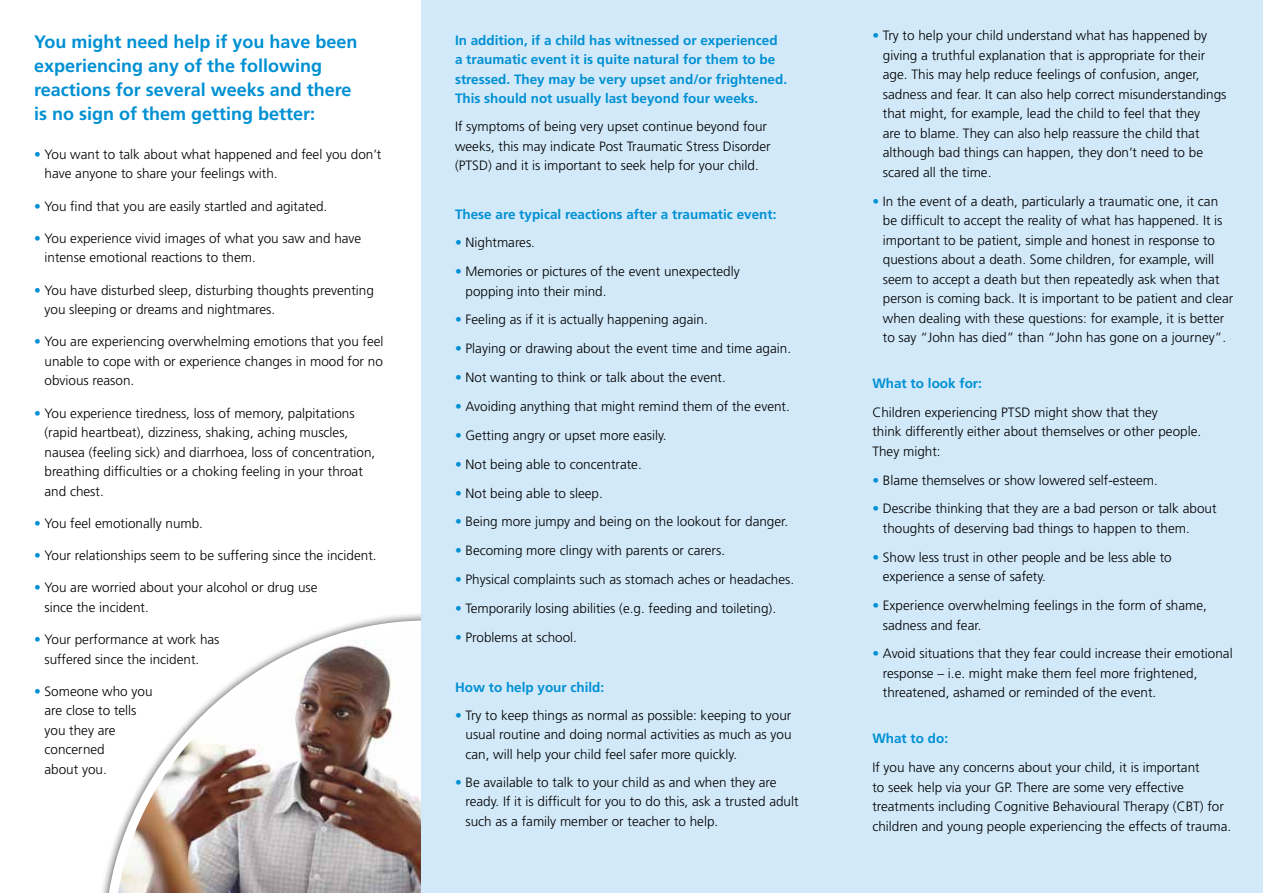
<style>
.page{position:relative;width:1263px;height:893px;background:#fff}
.page>*{position:absolute;margin:0;border:0;box-sizing:border-box;transform-origin:0 0}
.t1{font:700 18px/24px "Frutiger";color:#0090d3}
.t2{font:300 13.5px/19.5px "Frutiger";color:#000}
.t3{font:700 13.5px/19.5px "Frutiger";color:#0090d3}
.s1{color:#0090d3}
</style>
<div class="page">
<img style="left:102px;top:616px;width:320px;height:277px">
<div style="left:422px;top:0;width:841px;height:893px;background:#d2e9f9"></div>
<h1 class="t1" style="left:34px;top:30px;width:325px">You might need help if you have been experiencing any of the following reactions for several weeks and there is no sign of them getting better:</h1>
<p class="t2" style="left:45px;top:144px;width:338px;text-indent:-11px"><span class="s1">•</span> You want to talk about what happened and feel you don’t have anyone to share your feelings with.</p>
<p class="t2" style="left:34px;top:196px;width:295px"><span class="s1">•</span> You find that you are easily startled and agitated.</p>
<p class="t2" style="left:45px;top:228px;width:318px;text-indent:-11px"><span class="s1">•</span> You experience vivid images of what you saw and have intense emotional reactions to them.</p>
<p class="t2" style="left:45px;top:280px;width:331px;text-indent:-11px"><span class="s1">•</span> You have disturbed sleep, disturbing thoughts preventing you sleeping or dreams and nightmares.</p>
<p class="t2" style="left:45px;top:332px;width:341px;text-align:justify;text-indent:-11px"><span class="s1">•</span> You are experiencing overwhelming emotions that you feel unable to cope with or experience changes in mood for no obvious reason.</p>
<p class="t2" style="left:45px;top:403px;width:332px;text-indent:-11px"><span class="s1">•</span> You experience tiredness, loss of memory, palpitations (rapid heartbeat), dizziness, shaking, aching muscles, nausea (feeling sick) and diarrhoea, loss of concentration, breathing difficulties or a choking feeling in your throat and chest.</p>
<p class="t2" style="left:34px;top:513px;width:171px"><span class="s1">•</span> You feel emotionally numb.</p>
<p class="t2" style="left:34px;top:546px;width:344px"><span class="s1">•</span> Your relationships seem to be suffering since the incident.</p>
<p class="t2" style="left:45px;top:578px;width:275px;text-indent:-11px"><span class="s1">•</span> You are worried about your alcohol or drug use since the incident.</p>
<p class="t2" style="left:45px;top:630px;width:177px;text-indent:-11px"><span class="s1">•</span> Your performance at work has suffered since the incident.</p>
<p class="t2" style="left:45px;top:681px;width:110px;text-indent:-11px"><span class="s1">•</span> Someone who you are close to tells you they are concerned<br>about you.</p>
<p class="t3" style="left:455px;top:30px;width:334px">In addition, if a child has witnessed or experienced a traumatic event it is quite natural for them to be stressed. They may be very upset and/or frightened.<br>This should not usually last beyond four weeks.</p>
<p class="t2" style="left:455px;top:117px;width:317px">If symptoms of being very upset continue beyond four weeks, this may indicate Post Traumatic Stress Disorder (PTSD) and it is important to seek help for your child.</p>
<p class="t3" style="left:455px;top:205px;width:323px">These are typical reactions after a traumatic event:</p>
<p class="t2" style="left:455px;top:233px;width:82px"><span class="s1">•</span> Nightmares.</p>
<p class="t2" style="left:465px;top:262px;width:276px;text-indent:-11px"><span class="s1">•</span> Memories or pictures of the event unexpectedly popping into their mind.</p>
<p class="t2" style="left:455px;top:310px;width:254px"><span class="s1">•</span> Feeling as if it is actually happening again.</p>
<p class="t2" style="left:455px;top:339px;width:338px"><span class="s1">•</span> Playing or drawing about the event time and time again.</p>
<p class="t2" style="left:455px;top:368px;width:272px"><span class="s1">•</span> Not wanting to think or talk about the event.</p>
<p class="t2" style="left:455px;top:397px;width:336px"><span class="s1">•</span> Avoiding anything that might remind them of the event.</p>
<p class="t2" style="left:455px;top:425px;width:213px"><span class="s1">•</span> Getting angry or upset more easily.</p>
<p class="t2" style="left:455px;top:454px;width:188px"><span class="s1">•</span> Not being able to concentrate.</p>
<p class="t2" style="left:455px;top:483px;width:149px"><span class="s1">•</span> Not being able to sleep.</p>
<p class="t2" style="left:455px;top:512px;width:335px"><span class="s1">•</span> Being more jumpy and being on the lookout for danger.</p>
<p class="t2" style="left:455px;top:541px;width:272px"><span class="s1">•</span> Becoming more clingy with parents or carers.</p>
<p class="t2" style="left:455px;top:570px;width:341px"><span class="s1">•</span> Physical complaints such as stomach aches or headaches.</p>
<p class="t2" style="left:455px;top:598px;width:323px"><span class="s1">•</span> Temporarily losing abilities (e.g. feeding and toileting).</p>
<p class="t2" style="left:455px;top:627px;width:124px"><span class="s1">•</span> Problems at school.</p>
<p class="t3" style="left:455px;top:677px;width:151px">How to help your child:</p>
<p class="t2" style="left:465px;top:705px;width:328px;text-align:justify;text-indent:-11px"><span class="s1">•</span> Try to keep things as normal as possible: keeping to your usual routine and doing normal activities as much as you can, will help your child feel safer more quickly.</p>
<p class="t2" style="left:465px;top:772px;width:335px;text-indent:-11px"><span class="s1">•</span> Be available to talk to your child as and when they are ready. If it is difficult for you to do this, ask a trusted adult such as a family member or teacher to help.</p>
<p class="t2" style="left:883px;top:26px;width:345px;text-indent:-11px"><span class="s1">•</span> Try to help your child understand what has happened by giving a truthful explanation that is appropriate for their age. This may help reduce feelings of confusion, anger, sadness and fear. It can also help correct misunderstandings that might, for example, lead the child to feel that they<br>are to blame. They can also help reassure the child that although bad things can happen, they don’t need to be scared all the time.</p>
<p class="t2" style="left:883px;top:191px;width:352px;text-indent:-11px"><span class="s1">•</span> In the event of a death, particularly a traumatic one, it can be difficult to accept the reality of what has happened. It is important to be patient, simple and honest in response to questions about a death. Some children, for example, will seem to accept a death but then repeatedly ask when that person is coming back. It is important to be patient and clear when dealing with these questions: for example, it is better to say “John has died” than “John has gone on a journey”.</p>
<p class="t3" style="left:872px;top:373px;width:111px">What to look for:</p>
<p class="t2" style="left:872px;top:402px;width:330px">Children experiencing PTSD might show that they<br>think differently either about themselves or other people.<br>They might:</p>
<p class="t2" style="left:872px;top:470px;width:287px"><span class="s1">•</span> Blame themselves or show lowered self-esteem.</p>
<p class="t2" style="left:883px;top:499px;width:335px;text-indent:-11px"><span class="s1">•</span> Describe thinking that they are a bad person or talk about thoughts of deserving bad things to happen to them.</p>
<p class="t2" style="left:883px;top:547px;width:290px;text-indent:-11px"><span class="s1">•</span> Show less trust in other people and be less able to experience a sense of safety.</p>
<p class="t2" style="left:883px;top:596px;width:326px;text-indent:-11px"><span class="s1">•</span> Experience overwhelming feelings in the form of shame, sadness and fear.</p>
<p class="t2" style="left:883px;top:644px;width:351px;text-indent:-11px"><span class="s1">•</span> Avoid situations that they fear could increase their emotional response – i.e. might make them feel more frightened, threatened, ashamed or reminded of the event.</p>
<p class="t3" style="left:872px;top:729px;width:77px">What to do:</p>
<p class="t2" style="left:872px;top:758px;width:360px">If you have any concerns about your child, it is important<br>to seek help via your GP. There are some very effective treatments including Cognitive Behavioural Therapy (CBT) for children and young people experiencing the effects of trauma.</p>
</div>
